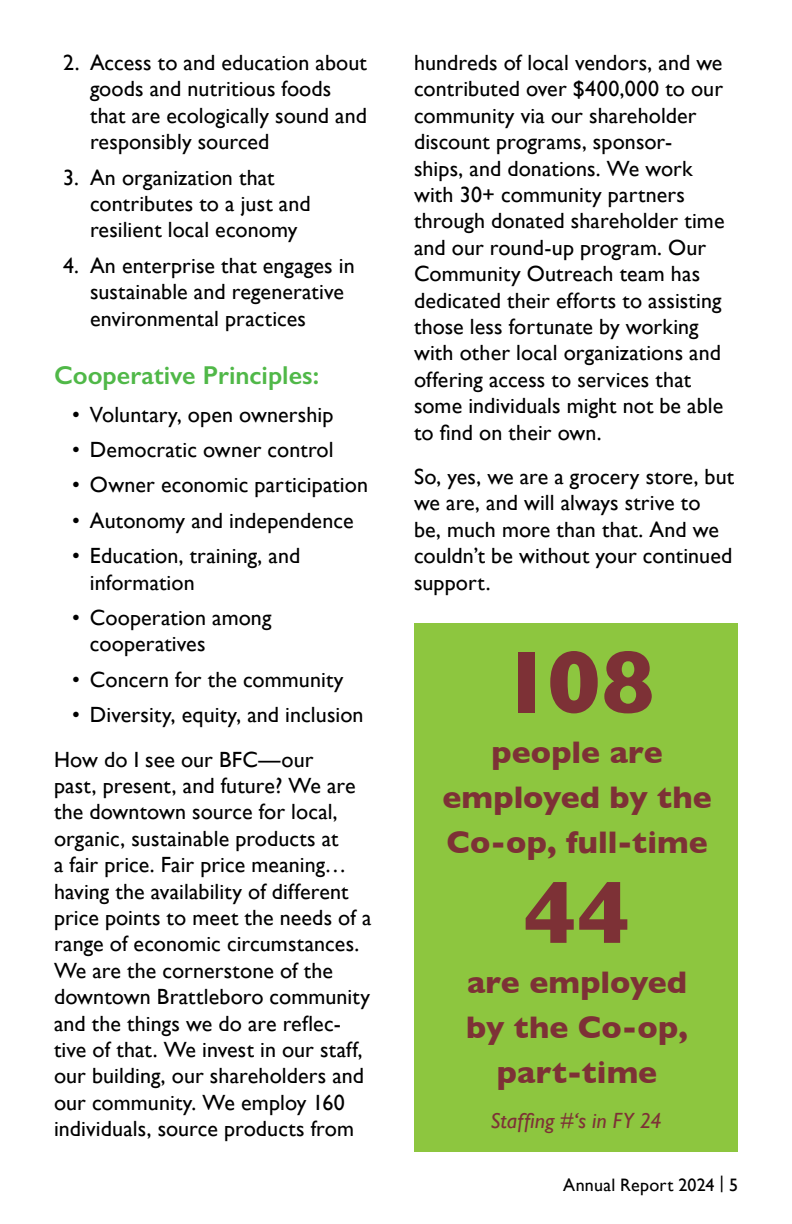
<style>
.page{position:relative;width:792px;height:1224px;background:#fff}
.page>*{position:absolute;margin:0;border:0;box-sizing:border-box;transform-origin:0 0}
.t1{font:700 89.8px "Gill Sans";color:#7d3136}
.t2{font:700 31.8px/45px "Gill Sans";color:#7d3136;text-align:center}
.t3{font:600 26px "Gill Sans";color:#50b848}
.t4{font:22px/26.4px "Gill Sans";letter-spacing:.005em;color:#000}
.t5{font:italic 22px "Gill Sans";letter-spacing:.005em;color:#7d3136}
.t6{font:18px "Gill Sans";letter-spacing:.01em;color:#000}
</style>
<div class="page">
<div style="left:414px;top:624px;width:324px;height:528px;background:#8dc63f"></div>
<p class="t4" style="left:90px;top:49px;width:279px;text-indent:-27px">2. Access to and education about goods and nutritious foods that are ecologically sound and responsibly sourced</p>
<p class="t4" style="left:90px;top:164px;width:222px;text-indent:-27px">3. An organization that contributes to a just and resilient local economy</p>
<p class="t4" style="left:90px;top:252px;width:266px;text-indent:-27px">4. An enterprise that engages in sustainable and regenerative environmental practices</p>
<p class="t3" style="left:54px;top:359px;width:267px">Cooperative Principles:</p>
<p class="t4" style="left:72px;top:401px;width:263px">• Voluntary, open ownership</p>
<p class="t4" style="left:72px;top:436px;width:263px">• Democratic owner control</p>
<p class="t4" style="left:72px;top:472px;width:298px">• Owner economic participation</p>
<p class="t4" style="left:72px;top:507px;width:283px">• Autonomy and independence</p>
<p class="t4" style="left:90px;top:542px;width:212px;text-indent:-18px">• Education, training, and information</p>
<p class="t4" style="left:90px;top:604px;width:183px;text-indent:-18px">• Cooperation among cooperatives</p>
<p class="t4" style="left:72px;top:666px;width:273px">• Concern for the community</p>
<p class="t4" style="left:54px;top:692px;width:311px;line-height:44.4px;text-indent:18px">• Diversity, equity, and inclusion<br>How do I see our BFC—our</p>
<p class="t4" style="left:54px;top:772px;width:319px">past, present, and future? We are the downtown source for local, organic, sustainable products at<br>a fair price. Fair price meaning… having the availability of different price points to meet the needs of a range of economic circumstances.<br>We are the cornerstone of the downtown Brattleboro community and the things we do are reflec&shy;tive of that. We invest in our staff, our building, our shareholders and our community. We employ 160 individuals, source products from</p>
<p class="t4" style="left:414px;top:49px;width:312px">hundreds of local vendors, and we contributed over $400,000 to our community via our shareholder discount programs, sponsor&shy;ships, and donations. We work with 30+ community partners through donated shareholder time and our round-up program. Our<br>Community Outreach team has dedicated their efforts to assisting those less fortunate by working with other local organizations and offering access to services that some individuals might not be able to find on their own.</p>
<p class="t4" style="left:414px;top:463px;width:322px">So, yes, we are a grocery store, but we are, and will always strive to<br>be, much more than that. And we couldn’t be without your continued support.</p>
<h1 class="t1" style="left:499px;top:611px;width:157px">108</h1>
<h2 class="t2" style="left:442px;top:729px;width:271px">people are employed by the<br>Co-op, full-time</h2>
<h1 class="t1" style="left:524px;top:841px;width:108px">44</h1>
<h2 class="t2" style="left:466px;top:959px;width:223px">are employed by the Co-op, part-time</h2>
<p class="t5" style="left:491px;top:1108px;width:172px">Staffing #‘s in FY 24</p>
<p class="t6" style="left:563px;top:1174px;width:176px">Annual Report 2024 | 5</p>
</div>
